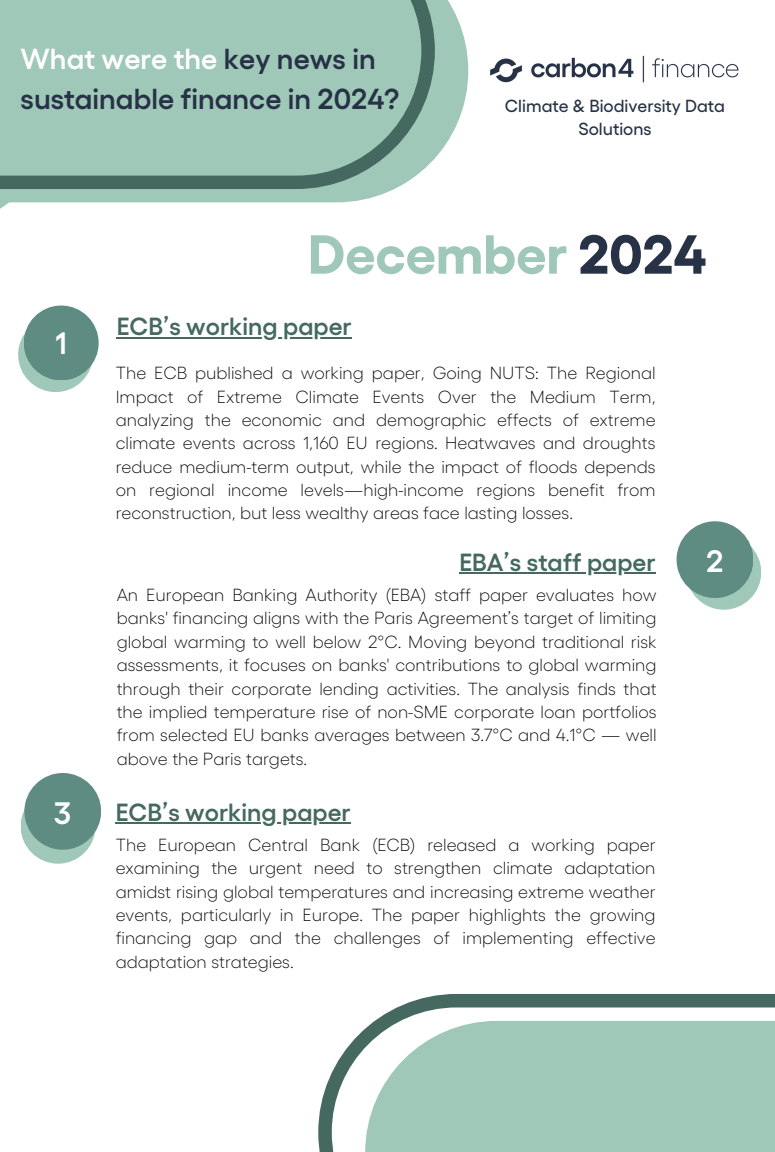
<style>
.page{position:relative;width:775px;height:1152px;background:#fff}
.page>*{position:absolute;margin:0;border:0;box-sizing:border-box;transform-origin:0 0}
.t1{font:700 54.75px "Gellix";letter-spacing:-.005em;color:#a0c8b9}
.t2{font:600 31px "Gellix";color:#fff}
.t3{font:600 29px/39.5px "Gellix";color:#283246}
.t4{font:600 24.75px "Gellix";color:#456961}
.t5{font:300 17.5px/23.2px "Gellix";color:#000;text-align:justify}
.t6{font:500 17.5px/23.2px "Gellix";color:#273246;text-align:center}
.s1{color:#fff}
.s2{color:#273246}
</style>
<div class="page">
<svg style="left:318px;top:994px;width:456px;height:157px;fill:#a0c8b9"></svg>
<div style="left:18px;top:317px;width:75px;height:75px;background:#a0c8b9;border-radius:50%"></div>
<div style="left:24px;top:305px;width:75px;height:75px;background:#5f8c82;border-radius:50%"></div>
<div style="left:686px;top:534px;width:75px;height:75px;background:#a0c8b9;border-radius:50%"></div>
<div style="left:676px;top:521px;width:77px;height:77px;background:#5f8c82;border-radius:50%"></div>
<div style="left:21px;top:788px;width:74px;height:75px;background:#a0c8b9;border-radius:50%"></div>
<div style="left:24px;top:772px;width:77px;height:77px;background:#5f8c82;border-radius:50%"></div>
<svg style="left:435px;top:0;width:33px;height:158px;fill:#a0c8b9"></svg>
<svg style="left:0;top:0;width:435px;height:209px;background:#9cc2b4"></svg>
<hr style="left:116px;top:822px;width:234px;height:1px;background:#456961">
<hr style="left:459px;top:572px;width:196px;height:1px;background:#456961">
<hr style="left:117px;top:337px;width:234px;height:1px;background:#456961">
<img style="left:490px;top:55px;width:249px;height:28px">
<p class="t3" style="left:21px;top:37px;width:380px"><span class="s1">What were the</span> key news in sustainable finance in 2024?</p>
<h3 class="t6" style="left:505px;top:93px;width:221px">Climate &amp; Biodiversity Data<br>Solutions</h3>
<h2 class="t2" style="left:55px;top:322px;width:13px">1</h2>
<h1 class="t2" style="left:54px;top:791px;width:18px">3</h1>
<h4 class="t2" style="left:52px;top:805px;width:13px">1</h4>
<p class="t1" style="left:308px;top:217px;width:400px">December <span class="s2">2024</span></p>
<p class="t4" style="left:117px;top:310px;width:236px">ECB’s working paper</p>
<p class="t5" style="left:116px;top:360px;width:541px">The ECB published a working paper, Going NUTS: The Regional Impact of Extreme Climate Events Over the Medium Term, analyzing the economic and demographic effects of extreme climate events across 1,160 EU regions. Heatwaves and droughts reduce medium-term output, while the impact of floods depends on regional income levels—high-income regions benefit from reconstruction, but less wealthy areas face lasting losses.</p>
<h3 class="t4" style="left:459px;top:545px;width:198px">EBA’s staff paper</h3>
<p class="t5" style="left:117px;top:582px;width:541px">An European Banking Authority (EBA) staff paper evaluates how banks' financing aligns with the Paris Agreement’s target of limiting global warming to well below 2°C. Moving beyond traditional risk assessments, it focuses on banks' contributions to global warming through their corporate lending activities. The analysis finds that the implied temperature rise of non-SME corporate loan portfolios from selected EU banks averages between 3.7°C and 4.1°C — well above the Paris targets.</p>
<p class="t4" style="left:116px;top:795px;width:236px">ECB’s working paper</p>
<h3 class="t5" style="left:116px;top:832px;width:541px">The European Central Bank (ECB) released a working paper examining the urgent need to strengthen climate adaptation amidst rising global temperatures and increasing extreme weather events, particularly in Europe. The paper highlights the growing financing gap and the challenges of implementing effective adaptation strategies.</h3>
<p class="t2" style="left:706px;top:540px;width:19px">2</p>
<p class="t2" style="left:717px;top:551px;width:13px">1</p>
</div>
